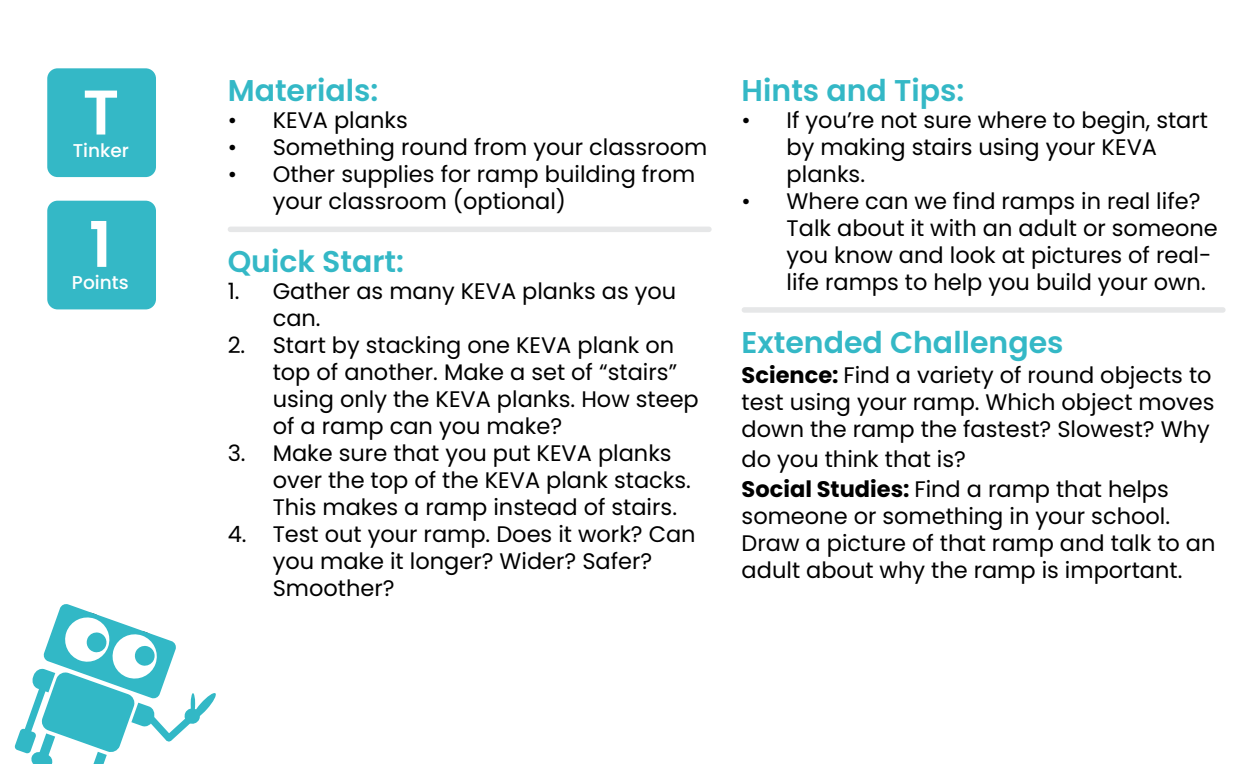
<style>
.page{position:relative;width:1260px;height:765px;background:#fff}
.page>*{position:absolute;margin:0;border:0;box-sizing:border-box;transform-origin:0 0}
.t1{font:600 63px "Poppins";color:#fff}
.t2{font:600 30px "Poppins";color:#34b8c6}
.t3{font:22.5px/27px "Poppins";color:#000}
.t4{font:500 18.5px "Poppins";color:#fff}
.s1{font-weight:700}
</style>
<div class="page">
<svg style="left:15px;top:604px;width:201px;height:160px"></svg>
<div style="left:47px;top:68px;width:109px;height:109px;background:#34b8c6;border-radius:10px"></div>
<div style="left:47px;top:201px;width:109px;height:108px;background:#34b8c6;border-radius:10px"></div>
<div style="left:228px;top:227px;width:484px;height:5px;background:#e6e7e8;border-radius:3px"></div>
<div style="left:742px;top:307px;width:484px;height:6px;background:#e6e7e8;border-radius:3px"></div>
<h1 class="t1" style="left:83px;top:76px;width:38px">T</h1>
<p class="t4" style="left:73px;top:140px;width:58px">Tinker</p>
<h1 class="t1" style="left:89px;top:208px;width:24px">1</h1>
<p class="t4" style="left:72px;top:272px;width:58px">Points</p>
<h2 class="t2" style="left:228px;top:73px;width:152px">Materials:</h2>
<p class="t3" style="left:228px;top:106px;width:182px">• KEVA planks</p>
<p class="t3" style="left:228px;top:133px;width:481px">• Something round from your classroom</p>
<p class="t3" style="left:273px;top:160px;width:424px;text-indent:-45px">• Other supplies for ramp building from your classroom (optional)</p>
<h2 class="t2" style="left:228px;top:244px;width:178px">Quick Start:</h2>
<p class="t3" style="left:273px;top:277px;width:405px;text-indent:-45px">1. Gather as many KEVA planks as you can.</p>
<p class="t3" style="left:273px;top:331px;width:428px;text-indent:-45px">2. Start by stacking one KEVA plank on top of another. Make a set of “stairs” using only the KEVA planks. How steep of a ramp can you make?</p>
<p class="t3" style="left:273px;top:439px;width:420px;text-indent:-45px">3. Make sure that you put KEVA planks over the top of the KEVA plank stacks.<br>This makes a ramp instead of stairs.</p>
<p class="t3" style="left:273px;top:520px;width:425px;text-indent:-45px">4. Test out your ramp. Does it work? Can you make it longer? Wider? Safer?<br>Smoother?</p>
<h2 class="t2" style="left:742px;top:73px;width:224px">Hints and Tips:</h2>
<p class="t3" style="left:787px;top:106px;width:423px;text-indent:-45px">• If you’re not sure where to begin, start by making stairs using your KEVA planks.</p>
<p class="t3" style="left:787px;top:187px;width:433px;text-indent:-45px">• Where can we find ramps in real life?<br>Talk about it with an adult or someone you know and look at pictures of real&shy;life ramps to help you build your own.</p>
<h2 class="t2" style="left:742px;top:325px;width:323px">Extended Challenges</h2>
<p class="t3" style="left:742px;top:361px;width:474px"><span class="s1">Science:</span> Find a variety of round objects to test using your ramp. Which object moves down the ramp the fastest? Slowest? Why</p>
<p class="t3" style="left:742px;top:444px;width:429px;line-height:30px">do you think that is?<br><span class="s1">Social Studies:</span> Find a ramp that helps</p>
<p class="t3" style="left:742px;top:502px;width:475px">someone or something in your school.<br>Draw a picture of that ramp and talk to an adult about why the ramp is important.</p>
</div>
